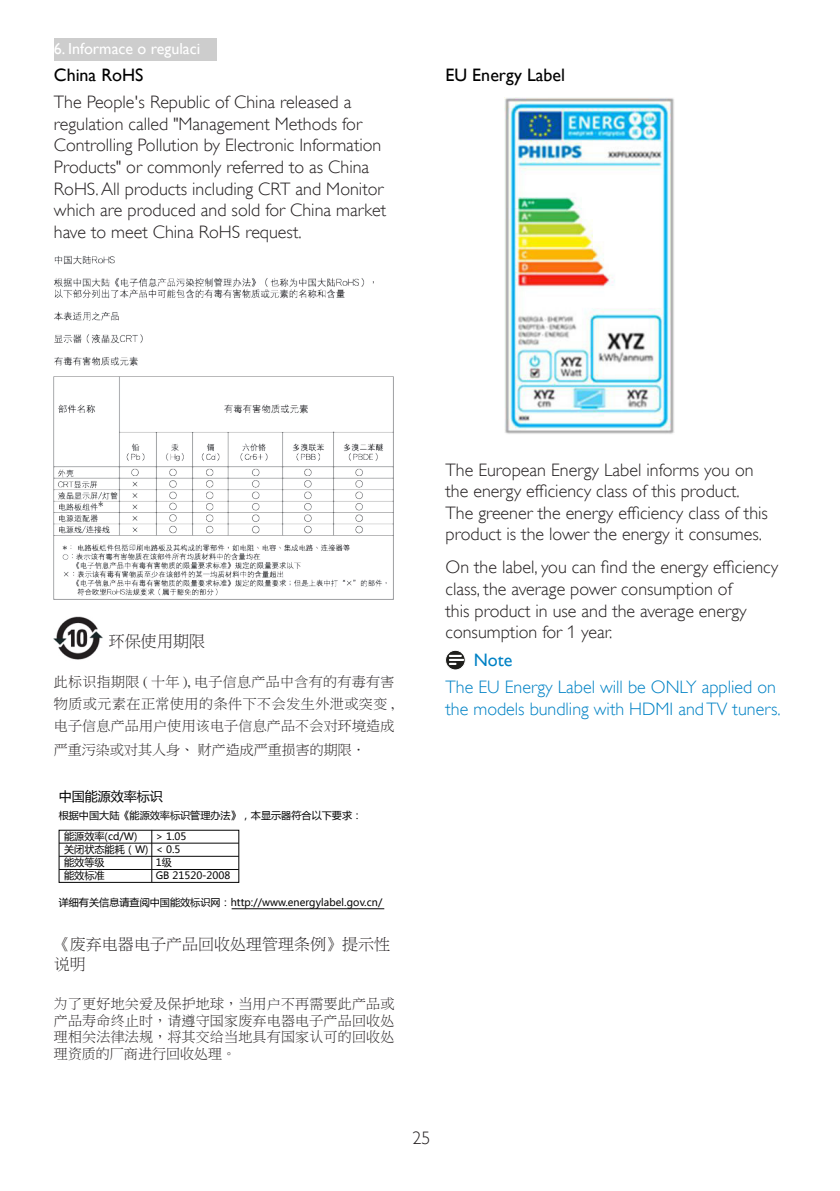
<style>
.page{position:relative;width:840px;height:1191px;background:#fff}
.page>*{position:absolute;margin:0;border:0;box-sizing:border-box;transform-origin:0 0}
.chapter-paragraph{font:18px/21.6px "Gill Sans Alt One WGL Light";color:#231f20}
.Note_body{font:18px/21.6px "Gill Sans Alt One WGL Light";color:#0082c5}
.Heading_3{font:18px "Gill Sans Alt One WGL";color:#000}
.Note_body-2{font:18px "Gill Sans Alt One WGL";color:#0082c5}
.t1{font:16px/19.2px "P Ming Li U";color:#231f20}
.t2{font:16px "Gill Sans Alt One WGL";color:#fff}
.t3{font:14px/16.8px "P Ming Li U";letter-spacing:.015em;color:#231f20;text-align:justify}
.t4{font:13px "Microsoft Ya Hei";color:#020202}
.t5{font:10.2px/13px "Microsoft Ya Hei";color:#020202}
</style>
<div class="page">
<div style="left:54px;top:38px;width:162px;height:23px;background:#cdcdcd"></div>
<img style="left:54px;top:256px;width:339px;height:343px">
<img style="left:54px;top:616px;width:49px;height:44px">
<hr style="left:59px;top:842px;width:180px;height:1px;background:#070707">
<hr style="left:151px;top:830px;width:1px;height:52px;background:#070707">
<hr style="left:59px;top:856px;width:180px;height:1px;background:#070707">
<hr style="left:231px;top:908px;width:153px;height:1px;background:#070707">
<hr style="left:59px;top:869px;width:180px;height:1px;background:#070707">
<svg style="left:445px;top:650px;width:20px;height:20px"></svg>
<div style="left:445px;top:650px;width:20px;height:20px;border:1px solid #fff;border-radius:50%"></div>
<svg style="left:449px;top:655px;width:14px;height:10px"></svg>
<img style="left:504px;top:98px;width:170px;height:336px">
<p class="t2" style="left:54px;top:38px;width:148px">6. Informace o regulaci</p>
<p class="Heading_3" style="left:54px;top:62px;width:91px">China RoHS</p>
<p class="chapter-paragraph" style="left:54px;top:91px;width:333px">The People's Republic of China released a regulation called "Management Methods for Controlling Pollution by Electronic Information Products" or commonly referred to as China RoHS.All products including CRT and Monitor which are produced and sold for China market have to meet China RoHS request.</p>
<p class="Heading_3" style="left:445px;top:62px;width:121px">EU Energy Label</p>
<p class="t1" style="left:109px;top:632px;width:98px">环保使用期限</p>
<p class="t3" style="left:54px;top:670px;width:342px;line-height:22px">此标识指期限 ( 十年 ), 电子信息产品中含有的有毒有害物质或元素在正常使用的条件下不会发生外泄或突变 ,电子信息产品用户使用该电子信息产品不会对环境造成</p>
<p class="t3" style="left:54px;top:741px;width:313px">严重污染或对其人身、 财产造成严重损害的期限．</p>
<p class="t4" style="left:59px;top:787px;width:105px">中国能源效率标识</p>
<p class="t5" style="left:59px;top:808px;width:305px">根据中国大陆《能源效率标识管理办法》，本显示器符合以下要求：</p>
<p class="t5" style="left:64px;top:829px;width:75px">能源效率(cd/W)</p>
<p class="t5" style="left:64px;top:842px;width:86px">关闭状态能耗（W)</p>
<p class="t5" style="left:64px;top:855px;width:42px">能效等级能效标准</p>
<p class="t5" style="left:156px;top:829px;width:32px">&gt; 1.05</p>
<p class="t5" style="left:156px;top:855px;width:76px">1级<br>GB 21520-2008</p>
<p class="t5" style="left:156px;top:842px;width:26px">&lt; 0.5</p>
<p class="t5" style="left:59px;top:895px;width:325px">详细有关信息请查阅中国能效标识网：http://www.energylabel.gov.cn/</p>
<p class="t1" style="left:54px;top:935px;width:338px">《废弃电器电子产品回收处理管理条例》提示性说明</p>
<p class="t3" style="left:54px;top:995px;width:342px">为了更好地关爱及保护地球，当用户不再需要此产品或产品寿命终止时，请遵守国家废弃电器电子产品回收处理相关法律法规，将其交给当地具有国家认可的回收处理资质的厂商进行回收处理。</p>
<p class="chapter-paragraph" style="left:445px;top:459px;width:324px">The European Energy Label informs you on the energy efficiency class of this product.<br>The greener the energy efficiency class of this product is the lower the energy it consumes.</p>
<p class="chapter-paragraph" style="left:445px;top:556px;width:334px">On the label, you can find the energy efficiency class, the average power consumption of<br>this product in use and the average energy consumption for 1 year.</p>
<p class="Note_body-2" style="left:473px;top:648px;width:40px">Note</p>
<p class="Note_body" style="left:445px;top:676px;width:336px">The EU Energy Label will be ONLY applied on the models bundling with HDMI andTV tuners.</p>
<p class="chapter-paragraph" style="left:412px;top:1127px;width:19px">25</p>
</div>
